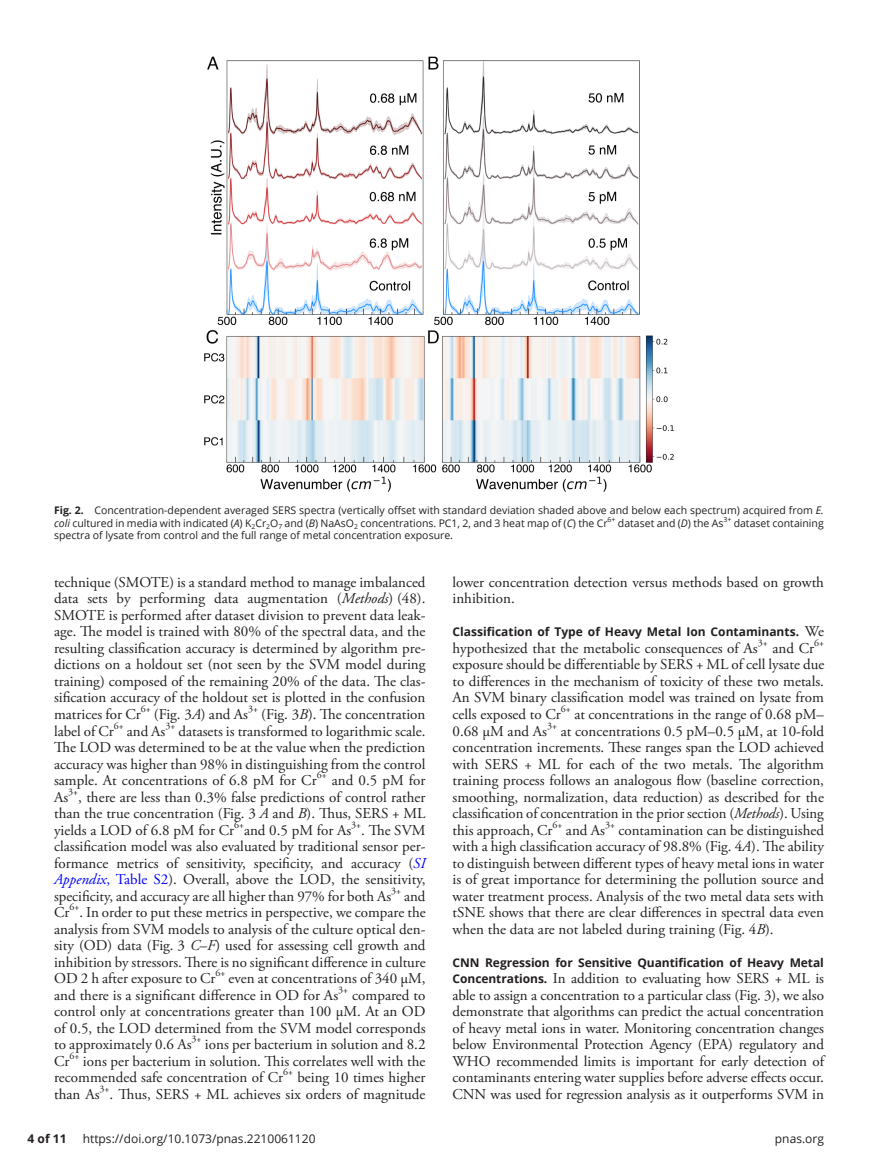
<style>
.page{position:relative;width:878px;height:1175px;background:#fff}
.page>*{position:absolute;margin:0;border:0;box-sizing:border-box;transform-origin:0 0}
.t1{font:15px/16.5px "Adobe Garamond Pro";color:#231f20;text-align:justify}
.t2{font:700 12px "Open Sans";letter-spacing:-.005em;color:#231f20}
.t3{font:12px "Open Sans";color:#231f20}
.t4{font:10.5px/12.8px "Open Sans";color:#231f20}
.t5{font:10.05px "Adobe Garamond Pro";color:#231f20}
.t6{font:7.05px "Open Sans";color:#231f20}
.s1{font-weight:700}
.s2{font-style:italic}
.s3{font-style:italic;color:#00f}
.s4{color:#00f}
.s5{font-family:"Adobe Garamond Pro";font-weight:400;font-size:15px}
.s6{font-family:"Open Sans";font-weight:700;font-size:12px}
</style>
<div class="page">
<img style="left:205px;top:56px;width:467px;height:435px">
<p class="t4" style="left:54px;top:503px;width:771px"><span class="s1">Fig. 2.</span> Concentration-dependent averaged SERS spectra (vertically offset with standard deviation shaded above and below each spectrum) acquired from <span class="s2">E. coli</span> cultured in media with indicated (<span class="s2">A</span>) K<sub>2</sub>Cr<sub>2</sub>O<sub>7</sub> and (<span class="s2">B</span>) NaAsO<sub>2</sub> concentrations. PC1, 2, and 3 heat map of (<span class="s2">C</span>) the Cr</p>
<p class="t6" style="left:607px;top:514px;width:9px">6+</p>
<p class="t4" style="left:617px;top:516px;width:107px">dataset and (<span class="s2">D</span>) the As</p>
<p class="t6" style="left:723px;top:514px;width:9px">3+</p>
<p class="t4" style="left:733px;top:516px;width:92px">dataset containing</p>
<p class="t4" style="left:54px;top:529px;width:400px">spectra of lysate from control and the full range of metal concentration exposure.</p>
<p class="t1" style="left:54px;top:574px;width:373px">technique (SMOTE) is a standard method to manage imbalanced data sets by performing data augmentation (<span class="s2">Methods</span>) (48).<br>SMOTE is performed after dataset division to prevent data leak&shy;age. The model is trained with 80% of the spectral data, and the resulting classification accuracy is determined by algorithm pre&shy;dictions on a holdout set (not seen by the SVM model during training) composed of the remaining 20% of the data. The clas&shy;sification accuracy of the holdout set is plotted in the confusion matrices for Cr</p>
<p class="t5" style="left:141px;top:703px;width:11px">6+</p>
<p class="t1" style="left:154px;top:706px;width:95px">(Fig. 3<span class="s2">A</span>) and As</p>
<p class="t5" style="left:248px;top:703px;width:11px">3+</p>
<p class="t1" style="left:261px;top:706px;width:166px">(Fig. 3<span class="s2">B</span>). The concentration</p>
<p class="t1" style="left:54px;top:723px;width:61px">label of Cr</p>
<p class="t5" style="left:114px;top:719px;width:11px">6+</p>
<p class="t1" style="left:127px;top:723px;width:40px">and As</p>
<p class="t5" style="left:165px;top:719px;width:11px">3+</p>
<p class="t1" style="left:54px;top:723px;width:373px;text-indent:124px">datasets is transformed to logarithmic scale.<br>The LOD was determined to be at the value when the prediction accuracy was higher than 98% in distinguishing from the control sample. At concentrations of 6.8 pM for Cr</p>
<p class="t5" style="left:316px;top:769px;width:11px">6+</p>
<p class="t1" style="left:331px;top:772px;width:95px">and 0.5 pM for</p>
<p class="t1" style="left:54px;top:789px;width:16px">As</p>
<p class="t5" style="left:68px;top:785px;width:11px">3+</p>
<p class="t1" style="left:54px;top:789px;width:373px;text-indent:24px">, there are less than 0.3% false predictions of control rather than the true concentration (Fig. 3 <span class="s2">A</span> and <span class="s2">B</span>). Thus, SERS + ML yields a LOD of 6.8 pM for Cr</p>
<p class="t5" style="left:234px;top:818px;width:11px">6+</p>
<p class="t1" style="left:244px;top:822px;width:109px">and 0.5 pM for As</p>
<p class="t5" style="left:351px;top:818px;width:11px">3+</p>
<p class="t1" style="left:54px;top:822px;width:373px;text-indent:307px">. The SVM classification model was also evaluated by traditional sensor per&shy;formance metrics of sensitivity, specificity, and accuracy (<span class="s3">SI Appendix</span><span class="s4">, Table S2</span>). Overall, above the LOD, the sensitivity, specificity, and accuracy are all higher than 97% for both As</p>
<p class="t5" style="left:391px;top:884px;width:11px">3+</p>
<p class="t1" style="left:404px;top:888px;width:23px">and</p>
<p class="t5" style="left:69px;top:901px;width:11px">6+</p>
<p class="t1" style="left:54px;top:904px;width:373px;text-indent:25px">. In order to put these metrics in perspective, we compare the analysis from SVM models to analysis of the culture optical den&shy;sity (OD) data (Fig. 3 <span class="s2">C</span>–<span class="s2">F</span>) used for assessing cell growth and inhibition by stressors. There is no significant difference in culture OD 2 h after exposure to Cr</p>
<p class="t1" style="left:54px;top:904px;width:17px">Cr</p>
<p class="t5" style="left:215px;top:967px;width:11px">6+</p>
<p class="t1" style="left:54px;top:970px;width:373px;text-indent:174px">even at concentrations of 340 µM, and there is a significant difference in OD for As</p>
<p class="t5" style="left:338px;top:983px;width:11px">3+</p>
<p class="t1" style="left:54px;top:987px;width:373px;text-indent:298px">compared to control only at concentrations greater than 100 µM. At an OD of 0.5, the LOD determined from the SVM model corresponds to approximately 0.6 As</p>
<p class="t5" style="left:191px;top:1033px;width:11px">3+</p>
<p class="t1" style="left:205px;top:1036px;width:222px">ions per bacterium in solution and 8.2</p>
<p class="t5" style="left:69px;top:1049px;width:11px">6+</p>
<p class="t1" style="left:54px;top:1053px;width:373px;text-indent:29px">ions per bacterium in solution. This correlates well with the recommended safe concentration of Cr</p>
<p class="t1" style="left:54px;top:1053px;width:17px">Cr</p>
<p class="t5" style="left:283px;top:1066px;width:11px">6+</p>
<p class="t1" style="left:297px;top:1069px;width:129px">being 10 times higher</p>
<p class="t1" style="left:54px;top:1086px;width:47px">than As</p>
<p class="t5" style="left:100px;top:1082px;width:11px">3+</p>
<p class="t1" style="left:110px;top:1086px;width:317px">. Thus, SERS + ML achieves six orders of magnitude</p>
<p class="t1" style="left:452px;top:574px;width:373px">lower concentration detection versus methods based on growth inhibition.</p>
<p class="t2" style="left:452px;top:623px;width:373px">Classification of Type of Heavy Metal Ion Contaminants. <span class="s5">We</span></p>
<p class="t1" style="left:452px;top:640px;width:306px">hypothesized that the metabolic consequences of As</p>
<p class="t5" style="left:757px;top:637px;width:11px">3+</p>
<p class="t1" style="left:772px;top:640px;width:43px">and Cr</p>
<p class="t5" style="left:813px;top:637px;width:11px">6+</p>
<p class="t1" style="left:452px;top:657px;width:373px">exposure should be differentiable by SERS + ML of cell lysate due to differences in the mechanism of toxicity of these two metals.<br>An SVM binary classification model was trained on lysate from cells exposed to Cr</p>
<p class="t5" style="left:560px;top:703px;width:11px">6+</p>
<p class="t1" style="left:574px;top:706px;width:251px">at concentrations in the range of 0.68 pM–</p>
<p class="t1" style="left:452px;top:723px;width:96px">0.68 µM and As</p>
<p class="t5" style="left:547px;top:719px;width:11px">3+</p>
<p class="t1" style="left:452px;top:723px;width:373px;text-indent:108px">at concentrations 0.5 pM–0.5 µM, at 10-fold concentration increments. These ranges span the LOD achieved with SERS + ML for each of the two metals. The algorithm training process follows an analogous flow (baseline correction, smoothing, normalization, data reduction) as described for the classification of concentration in the prior section (<span class="s2">Methods</span>). Using this approach, Cr</p>
<p class="t5" style="left:552px;top:818px;width:11px">6+</p>
<p class="t1" style="left:565px;top:822px;width:41px">and As</p>
<p class="t5" style="left:604px;top:818px;width:11px">3+</p>
<p class="t1" style="left:452px;top:822px;width:373px;text-indent:166px">contamination can be distinguished with a high classification accuracy of 98.8% (Fig. 4<span class="s2">A</span>). The ability to distinguish between different types of heavy metal ions in water is of great importance for determining the pollution source and water treatment process. Analysis of the two metal data sets with tSNE shows that there are clear differences in spectral data even when the data are not labeled during training (Fig. 4<span class="s2">B</span>).</p>
<p class="t2" style="left:452px;top:953px;width:373px">CNN Regression for Sensitive Quantification of Heavy Metal</p>
<p class="t1" style="left:452px;top:970px;width:373px"><span class="s6">Concentrations.</span> In addition to evaluating how SERS + ML is able to assign a concentration to a particular class (Fig. 3), we also demonstrate that algorithms can predict the actual concentration of heavy metal ions in water. Monitoring concentration changes below Environmental Protection Agency (EPA) regulatory and WHO recommended limits is important for early detection of contaminants entering water supplies before adverse effects occur.<br>CNN was used for regression analysis as it outperforms SVM in</p>
<p class="t2" style="left:28px;top:1130px;width:40px">4 of 11</p>
<p class="t3" style="left:83px;top:1130px;width:234px">https://doi.org/10.1073/pnas.2210061120</p>
<p class="t3" style="left:774px;top:1130px;width:51px">pnas.org</p>
</div>
